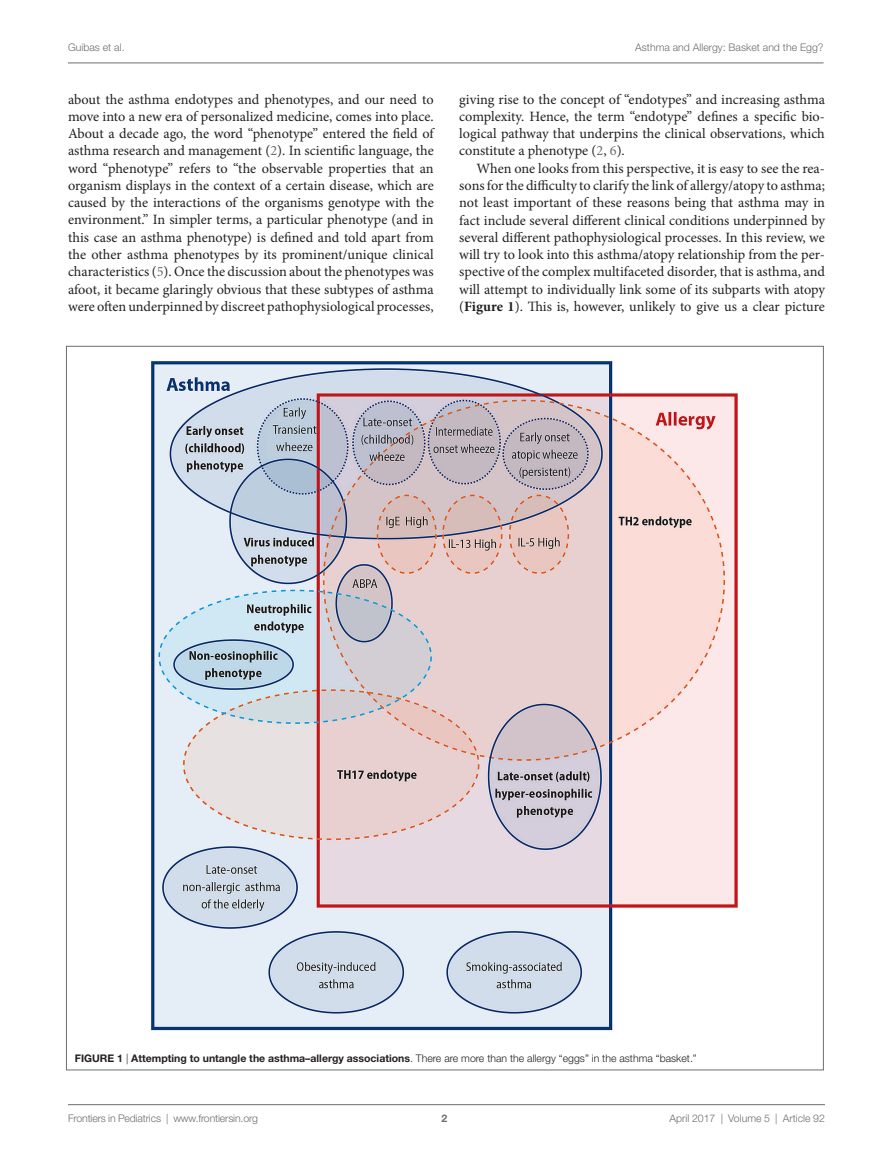
<style>
.page{position:relative;width:893px;height:1170px;background:#fff}
.page>*{position:absolute;margin:0;border:0;box-sizing:border-box;transform-origin:0 0}
.t1{font:14.25px/17.2px "Minion Pro";color:#231f20;text-align:justify}
.t2{font:300 10.5px "Helvetica Neue LT Std";color:#6c6d70}
.t3{font:700 10.5px "Helvetica Neue LT Std";color:#231f20}
.t4{font:700 10.5px "Helvetica Neue LT Std";color:#6c6d70}
.s1{color:#6c6d70}
.s2{font-weight:700}
.s3{font-weight:300}
</style>
<div class="page">
<img style="left:151px;top:361px;width:587px;height:670px">
<hr style="left:68px;top:63px;width:756px;height:1px;background:#6c6d70">
<hr style="left:68px;top:1104px;width:757px;height:1px;background:#6c6d70">
<p class="t2" style="left:68px;top:41px;width:58px">Guibas et al.</p>
<p class="t2" style="left:635px;top:41px;width:190px">Asthma and Allergy: Basket and the Egg?</p>
<p class="t1" style="left:68px;top:90px;width:367px">about the asthma endotypes and phenotypes, and our need to move into a new era of personalized medicine, comes into place.<br>About a decade ago, the word “phenotype” entered the field of asthma research and management (<span class="s1">2</span>). In scientific language, the word “phenotype” refers to “the observable properties that an organism displays in the context of a certain disease, which are caused by the interactions of the organisms genotype with the environment.” In simpler terms, a particular phenotype (and in this case an asthma phenotype) is defined and told apart from the other asthma phenotypes by its prominent/unique clinical characteristics (<span class="s1">5</span>). Once the discussion about the phenotypes was afoot, it became glaringly obvious that these subtypes of asthma were often underpinned by discreet pathophysiological processes,</p>
<p class="t1" style="left:459px;top:90px;width:367px">giving rise to the concept of “endotypes” and increasing asthma complexity. Hence, the term “endotype” defines a specific bio&shy;logical pathway that underpins the clinical observations, which constitute a phenotype (<span class="s1">2</span>, <span class="s1">6</span>).</p>
<p class="t1" style="left:459px;top:160px;width:367px;text-indent:17px">When one looks from this perspective, it is easy to see the rea&shy;sons for the difficulty to clarify the link of allergy/atopy to asthma; not least important of these reasons being that asthma may in fact include several different clinical conditions underpinned by several different pathophysiological processes. In this review, we will try to look into this asthma/atopy relationship from the per&shy;spective of the complex multifaceted disorder, that is asthma, and will attempt to individually link some of its subparts with atopy (<span class="s2">Figure 1</span>). This is, however, unlikely to give us a clear picture</p>
<p class="t3" style="left:75px;top:1051px;width:623px">FIGURE 1 <span class="s3">|</span> Attempting to untangle the asthma–allergy associations<span class="s3">. There are more than the allergy “eggs” in the asthma “basket.”</span></p>
<p class="t2" style="left:68px;top:1111px;width:191px">Frontiers in Pediatrics | www.frontiersin.org</p>
<p class="t2" style="left:670px;top:1111px;width:157px">April 2017 | Volume 5 | Article 92</p>
<p class="t4" style="left:441px;top:1111px;width:7px">2</p>
</div>
